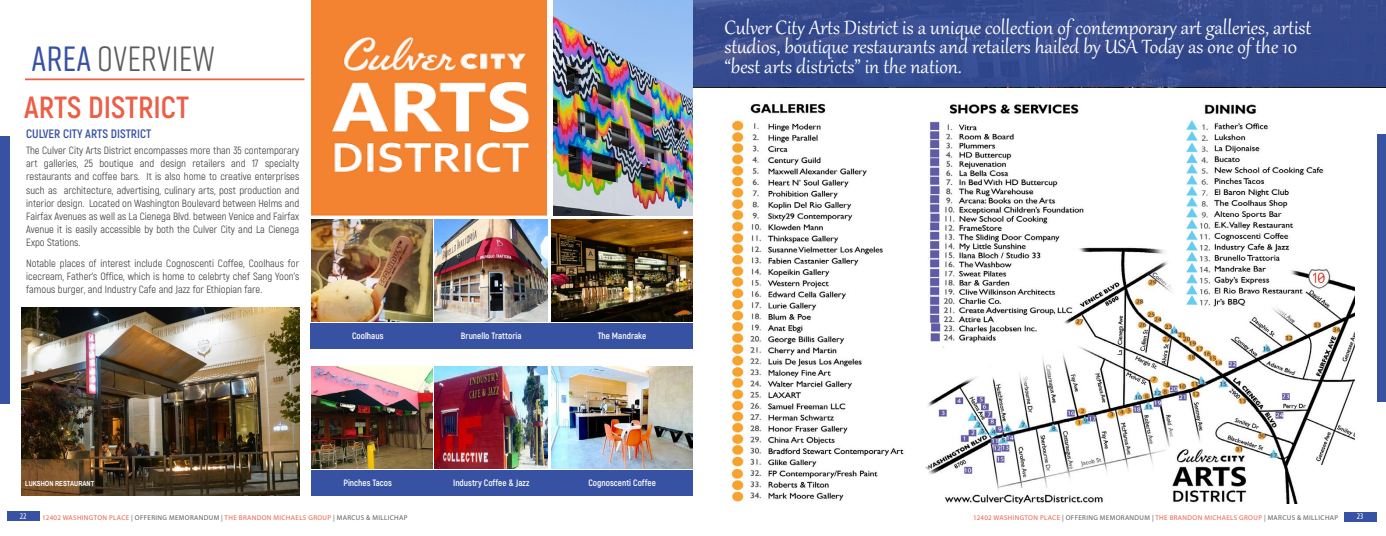
<style>
.page{position:relative;width:1386px;height:536px;background:#fff}
.page>*{position:absolute;margin:0;border:0;box-sizing:border-box;transform-origin:0 0}
.t1{font:35px "Rift Soft";letter-spacing:.01em;color:#5a5b5d}
.t2{font:700 30.62px "Akrobat";color:#ed5e46}
.t3{font:23.62px/19.2px "Gabriola";color:#fff}
.t4{font:700 12.25px "Akrobat";color:#3852a3}
.t5{font:10.5px/13.1px "Akrobat";color:#414042;text-align:justify}
.t6{font:700 9.19px "Akrobat";color:#fff}
.t7{font:condensed 8.66px "Myriad Pro";color:#fff}
.t8{font:7px "Myriad Pro";letter-spacing:.05em;color:#ed5e46}
.t9{font:700 7px "Arial Narrow";color:#fff}
.s1{font-weight:500;color:#3852a3}
.s2{color:#5a5b5d}
</style>
<div class="page">
<div style="left:0;top:136px;width:9px;height:267px;background:#3852a3"></div>
<div style="left:1378px;top:134px;width:8px;height:267px;background:#3852a3"></div>
<div style="left:7px;top:511px;width:32px;height:10px;background:#3852a3"></div>
<div style="left:1344px;top:512px;width:32px;height:10px;background:#3852a3"></div>
<div style="left:310px;top:324px;width:383px;height:25px;background:#3852a3"></div>
<div style="left:311px;top:470px;width:382px;height:26px;background:#3852a3"></div>
<img style="left:730px;top:104px;width:624px;height:399px">
<img style="left:311px;top:219px;width:121px;height:102px">
<img style="left:311px;top:366px;width:121px;height:102px">
<img style="left:435px;top:219px;width:113px;height:102px">
<img style="left:435px;top:366px;width:113px;height:102px">
<img style="left:552px;top:219px;width:141px;height:102px">
<img style="left:552px;top:366px;width:141px;height:102px">
<img style="left:21px;top:308px;width:278px;height:187px">
<hr style="left:25px;top:78px;width:280px;height:2px;background:#ed5e46">
<img style="left:312px;top:0;width:235px;height:216px">
<img style="left:553px;top:0;width:140px;height:215px">
<div style="left:693px;top:0;width:693px;height:87px;background:#354a8d"></div>
<h1 class="t1" style="left:32px;top:34px;width:185px"><span class="s1">AREA</span> OVERVIEW</h1>
<h2 class="t2" style="left:24px;top:88px;width:166px">ARTS DISTRICT</h2>
<p class="t4" style="left:26px;top:126px;width:127px">CULVER CITY ARTS DISTRICT</p>
<p class="t5" style="left:26px;top:144px;width:275px">The Culver City Arts District encompasses more than 35 contemporary art galleries, 25 boutique and design retailers and 17 specialty restaurants and coffee bars. It is also home to creative enterprises such as architecture, advertising, culinary arts, post production and interior design. Located on Washington Boulevard between Helms and Fairfax Avenues as well as La Cienega Blvd. between Venice and Fairfax Avenue it is easily accessible by both the Culver City and La Cienega Expo Stations.</p>
<p class="t5" style="left:26px;top:257px;width:275px">Notable places of interest include Cognoscenti Coffee, Coolhaus for icecream, Father’s Office, which is home to celebrty chef Sang Yoon’s famous burger, and Industry Cafe and Jazz for Ethiopian fare.</p>
<p class="t6" style="left:352px;top:330px;width:33px">Coolhaus</p>
<p class="t9" style="left:25px;top:478px;width:71px">LUKSHON RESTAURANT</p>
<p class="t6" style="left:344px;top:477px;width:50px">Pinches Tacos</p>
<p class="t6" style="left:461px;top:330px;width:62px">Brunello Trattoria</p>
<p class="t6" style="left:453px;top:477px;width:78px">Industry Coffee &amp; Jazz</p>
<p class="t6" style="left:598px;top:330px;width:50px">The Mandrake</p>
<p class="t6" style="left:588px;top:477px;width:69px">Cognoscenti Coffee</p>
<h3 class="t3" style="left:724px;top:16px;width:588px">Culver City Arts District is a unique collection of contemporary art galleries, artist studios, boutique restaurants and retailers hailed by USA Today as one of the 10 “best arts districts” in the nation.</h3>
<p class="t7" style="left:20px;top:510px;width:8px">22</p>
<p class="t8" style="left:42px;top:513px;width:367px">12402 WASHINGTON PLACE <span class="s2">| OFFERING MEMORANDUM |</span> THE BRANDON MICHAELS GROUP <span class="s2">| MARCUS &amp; MILLICHAP</span></p>
<p class="t8" style="left:973px;top:513px;width:367px">12402 WASHINGTON PLACE <span class="s2">| OFFERING MEMORANDUM |</span> THE BRANDON MICHAELS GROUP <span class="s2">| MARCUS &amp; MILLICHAP</span></p>
<p class="t7" style="left:1357px;top:511px;width:8px">23</p>
</div>
